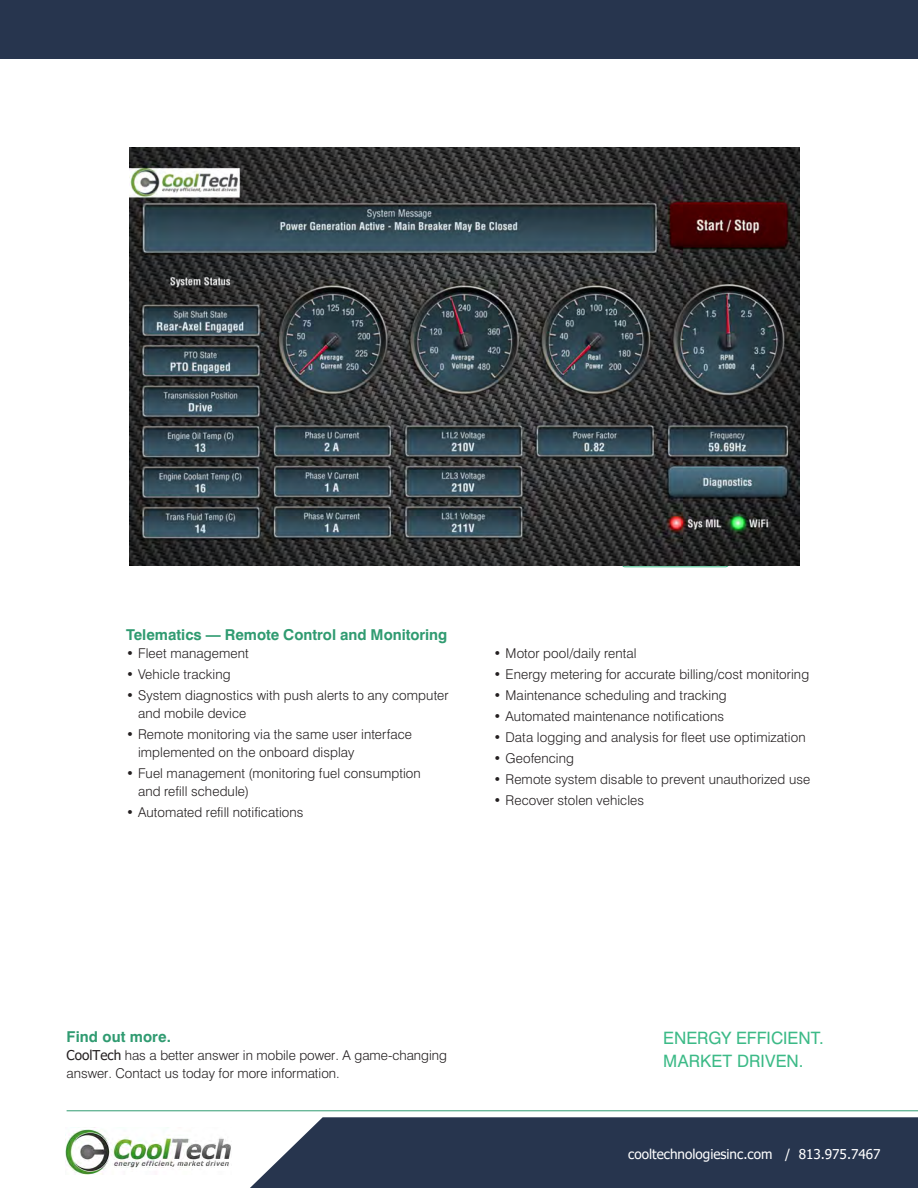
<style>
.page{position:relative;width:918px;height:1188px;background:#fff}
.page>*{position:absolute;margin:0;border:0;box-sizing:border-box;transform-origin:0 0}
.t1{font:17.1px/22.8px "Swiss 721 BT";color:#3cba87}
.Subhead_Level_1{font:700 15px "Swiss 721 BT";color:#309b71}
.Body_Bullets{font:300 13.5px/18px "Swiss 721 BT";letter-spacing:.005em;color:#231f20}
.t2{font:13.5px "Tahoma";color:#fff}
.s1{font-family:"Tahoma";font-weight:400}
</style>
<div class="page">
<div style="left:0;top:0;width:918px;height:58px;background:#27354e"></div>
<div style="left:250px;top:1117px;width:668px;height:71px;background:#27354e"></div>
<hr style="left:67px;top:1110px;width:851px;height:1px;background:#309b71">
<div style="left:622px;top:549px;width:107px;height:18px;border:1px solid #3cba87;border-radius:3px"></div>
<img style="left:66px;top:1127px;width:165px;height:48px">
<img style="left:130px;top:147px;width:670px;height:419px">
<p class="Subhead_Level_1" style="left:126px;top:625px;width:323px">Telematics — Remote Control and Monitoring</p>
<p class="Body_Bullets" style="left:126px;top:644px;width:124px">• Fleet management</p>
<p class="Body_Bullets" style="left:126px;top:665px;width:106px">• Vehicle tracking</p>
<p class="Body_Bullets" style="left:138px;top:686px;width:312px;text-indent:-12px">• System diagnostics with push alerts to any computer and mobile device</p>
<p class="Body_Bullets" style="left:138px;top:725px;width:276px;text-indent:-12px">• Remote monitoring via the same user interface implemented on the onboard display</p>
<p class="Body_Bullets" style="left:138px;top:764px;width:284px;text-indent:-12px">• Fuel management (monitoring fuel consumption and refill schedule)</p>
<p class="Body_Bullets" style="left:126px;top:803px;width:179px">• Automated refill notifications</p>
<p class="Body_Bullets" style="left:494px;top:644px;width:145px">• Motor pool/daily rental</p>
<p class="Body_Bullets" style="left:494px;top:665px;width:317px">• Energy metering for accurate billing/cost monitoring</p>
<p class="Body_Bullets" style="left:494px;top:686px;width:235px">• Maintenance scheduling and tracking</p>
<p class="Body_Bullets" style="left:494px;top:707px;width:232px">• Automated maintenance notifications</p>
<p class="Body_Bullets" style="left:494px;top:728px;width:314px">• Data logging and analysis for fleet use optimization</p>
<p class="Body_Bullets" style="left:494px;top:749px;width:82px">• Geofencing</p>
<p class="Body_Bullets" style="left:494px;top:770px;width:318px">• Remote system disable to prevent unauthorized use</p>
<p class="Body_Bullets" style="left:494px;top:791px;width:152px">• Recover stolen vehicles</p>
<p class="Subhead_Level_1" style="left:67px;top:1027px;width:106px">Find out more.</p>
<p class="Body_Bullets" style="left:67px;top:1046px;width:382px"><span class="s1">CoolTech</span> has a better answer in mobile power. A game-changing answer. Contact us today for more information.</p>
<p class="t1" style="left:663px;top:1027px;width:162px">ENERGY EFFICIENT.<br>MARKET DRIVEN.</p>
<p class="t2" style="left:628px;top:1145px;width:254px">cooltechnologiesinc.com / 813.975.7467</p>
</div>
